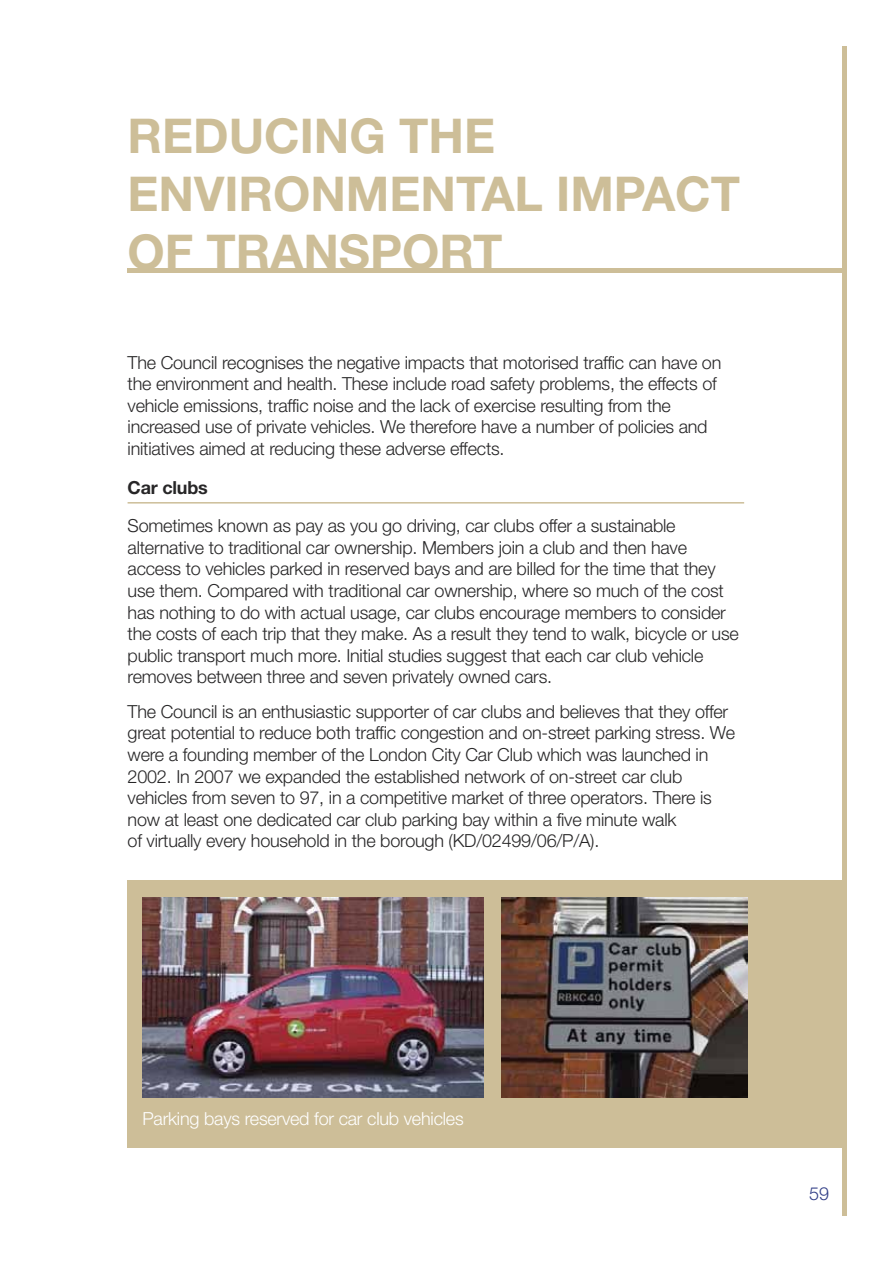
<style>
.page{position:relative;width:893px;height:1263px;background:#fff}
.page>*{position:absolute;margin:0;border:0;box-sizing:border-box;transform-origin:0 0}
.t1{font:700 48px/57.6px "Helvetica Neue";color:#cdbe98}
.t2{font:300 18px/21.6px "Helvetica Neue";letter-spacing:-.01em;color:#272627}
.t3{font:300 18px "Helvetica Neue";letter-spacing:-.01em;color:#fff}
.t4{font:700 18px "Helvetica Neue";letter-spacing:-.01em;color:#272627}
.t5{font:300 18px "Helvetica Neue";color:#323f87}
</style>
<div class="page">
<hr style="left:128px;top:502px;width:616px;height:1px;background:#cdbe98">
<hr style="left:842px;top:47px;width:4px;height:1169px;background:#cdbe98">
<hr style="left:128px;top:269px;width:718px;height:4px;background:#cdbe98">
<div style="left:128px;top:880px;width:716px;height:268px;background:#cdbe98"></div>
<img style="left:142px;top:897px;width:342px;height:200px">
<img style="left:502px;top:897px;width:245px;height:200px">
<h1 class="t1" style="left:128px;top:112px;width:614px">REDUCING THE<br>ENVIRONMENTAL IMPACT<br>OF TRANSPORT</h1>
<p class="t2" style="left:128px;top:353px;width:595px">The Council recognises the negative impacts that motorised traffic can have on the environment and health. These include road safety problems, the effects of vehicle emissions, traffic noise and the lack of exercise resulting from the increased use of private vehicles. We therefore have a number of policies and initiatives aimed at reducing these adverse effects.</p>
<p class="t4" style="left:128px;top:481px;width:82px">Car clubs</p>
<p class="t2" style="left:128px;top:517px;width:613px">Sometimes known as pay as you go driving, car clubs offer a sustainable alternative to traditional car ownership. Members join a club and then have access to vehicles parked in reserved bays and are billed for the time that they use them. Compared with traditional car ownership, where so much of the cost has nothing to do with actual usage, car clubs encourage members to consider the costs of each trip that they make. As a result they tend to walk, bicycle or use public transport much more. Initial studies suggest that each car club vehicle removes between three and seven privately owned cars.</p>
<p class="t2" style="left:128px;top:702px;width:609px">The Council is an enthusiastic supporter of car clubs and believes that they offer great potential to reduce both traffic congestion and on-street parking stress. We were a founding member of the London City Car Club which was launched in 2002. In 2007 we expanded the established network of on-street car club vehicles from seven to 97, in a competitive market of three operators. There is now at least one dedicated car club parking bay within a five minute walk<br>of virtually every household in the borough (KD/02499/06/P/A).</p>
<p class="t3" style="left:142px;top:1112px;width:323px">Parking bays reserved for car club vehicles</p>
<p class="t5" style="left:809px;top:1187px;width:21px">59</p>
</div>
